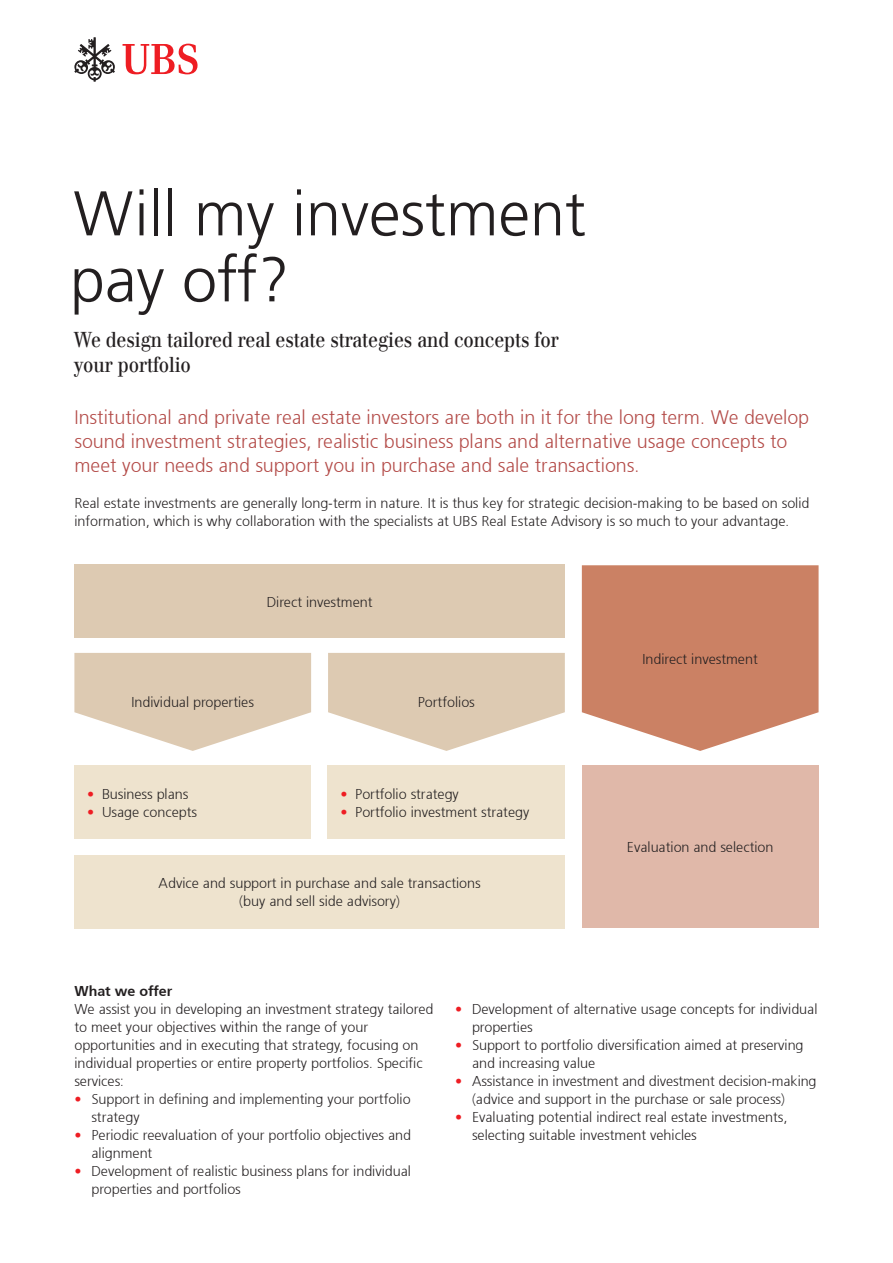
<style>
.page{position:relative;width:893px;height:1263px;background:#fff}
.page>*{position:absolute;margin:0;border:0;box-sizing:border-box;transform-origin:0 0}
.Headline__min__16pt{font:300 63px "Frutiger 45";color:#231f20}
.Headline__min__16pt-2{font:21px/25.2px "UBS Headline";color:#231f20}
.UBS_Template_Lead_13{font:300 19.5px/23.7px "Frutiger 45";color:#b34a47}
.Body_Copy{font:300 14.25px/18px "Frutiger 45";color:#231f20}
.Body_Copy-2{font:300 14.25px "Frutiger 45";color:#231f20}
.s1{color:#ee1d23}
</style>
<div class="page">
<div style="left:74px;top:565px;width:491px;height:73px;background:#ddcab2"></div>
<div style="left:328px;top:765px;width:237px;height:74px;background:#eee3ce"></div>
<div style="left:582px;top:765px;width:237px;height:163px;background:#e0b8a9"></div>
<svg style="left:74px;top:653px;width:237px;height:98px"></svg>
<svg style="left:328px;top:653px;width:237px;height:98px"></svg>
<svg style="left:582px;top:565px;width:237px;height:186px;background:#d08e74"></svg>
<div style="left:74px;top:765px;width:237px;height:74px;background:#eee3ce"></div>
<div style="left:74px;top:855px;width:491px;height:73px;background:#eee3ce"></div>
<svg style="left:74px;top:37px;width:41px;height:45px"></svg>
<svg style="left:123px;top:44px;width:75px;height:30px"></svg>
<p class="Headline__min__16pt" style="left:74px;top:177px;width:514px">Will my investment</p>
<p class="Headline__min__16pt" style="left:70px;top:243px;width:221px">pay off?</p>
<p class="Headline__min__16pt-2" style="left:74px;top:327px;width:486px">We design tailored real estate strategies and concepts for your portfolio</p>
<p class="UBS_Template_Lead_13" style="left:74px;top:406px;width:736px">Institutional and private real estate investors are both in it for the long term. We develop sound investment strategies, realistic business plans and alternative usage concepts to meet your needs and support you in purchase and sale transactions.</p>
<p class="Body_Copy" style="left:74px;top:494px;width:737px">Real estate investments are generally long-term in nature. It is thus key for strategic decision-making to be based on solid information, which is why collaboration with the specialists at UBS Real Estate Advisory is so much to your advantage.</p>
<p class="Body_Copy" style="left:267px;top:593px;width:107px">Direct investment</p>
<p class="Body_Copy" style="left:131px;top:693px;width:124px">Individual properties</p>
<p class="Body_Copy" style="left:418px;top:693px;width:58px">Portfolios</p>
<p class="Body_Copy" style="left:87px;top:785px;width:103px"><span class="s1">•</span> Business plans</p>
<p class="Body_Copy" style="left:87px;top:803px;width:111px"><span class="s1">•</span> Usage concepts</p>
<p class="Body_Copy" style="left:340px;top:785px;width:120px"><span class="s1">•</span> Portfolio strategy</p>
<p class="Body_Copy" style="left:340px;top:803px;width:191px"><span class="s1">•</span> Portfolio investment strategy</p>
<p class="Body_Copy" style="left:159px;top:874px;width:324px">Advice and support in purchase and sale transactions</p>
<p class="Body_Copy" style="left:239px;top:892px;width:162px">(buy and sell side advisory)</p>
<p class="Body_Copy" style="left:642px;top:649px;width:117px">Indirect investment</p>
<p class="Body_Copy" style="left:627px;top:838px;width:148px">Evaluation and selection</p>
<p class="Body_Copy-2" style="left:74px;top:983px;width:99px">What we offer</p>
<p class="Body_Copy" style="left:74px;top:1000px;width:360px">We assist you in developing an investment strategy tailored to meet your objectives within the range of your opportunities and in executing that strategy, focusing on individual properties or entire property portfolios. Specific services:</p>
<p class="Body_Copy" style="left:91px;top:1090px;width:321px;text-indent:-17px"><span class="s1">•</span> Support in defining and implementing your portfolio strategy</p>
<p class="Body_Copy" style="left:91px;top:1126px;width:321px;text-indent:-17px"><span class="s1">•</span> Periodic reevaluation of your portfolio objectives and alignment</p>
<p class="Body_Copy" style="left:91px;top:1162px;width:321px;text-indent:-17px"><span class="s1">•</span> Development of realistic business plans for individual properties and portfolios</p>
<p class="Body_Copy" style="left:472px;top:1000px;width:347px;text-indent:-17px"><span class="s1">•</span> Development of alternative usage concepts for individual properties</p>
<p class="Body_Copy" style="left:472px;top:1036px;width:333px;text-indent:-17px"><span class="s1">•</span> Support to portfolio diversification aimed at preserving and increasing value</p>
<p class="Body_Copy" style="left:472px;top:1072px;width:346px;text-indent:-17px"><span class="s1">•</span> Assistance in investment and divestment decision-making (advice and support in the purchase or sale process)</p>
<p class="Body_Copy" style="left:472px;top:1108px;width:317px;text-indent:-17px"><span class="s1">•</span> Evaluating potential indirect real estate investments, selecting suitable investment vehicles</p>
</div>
